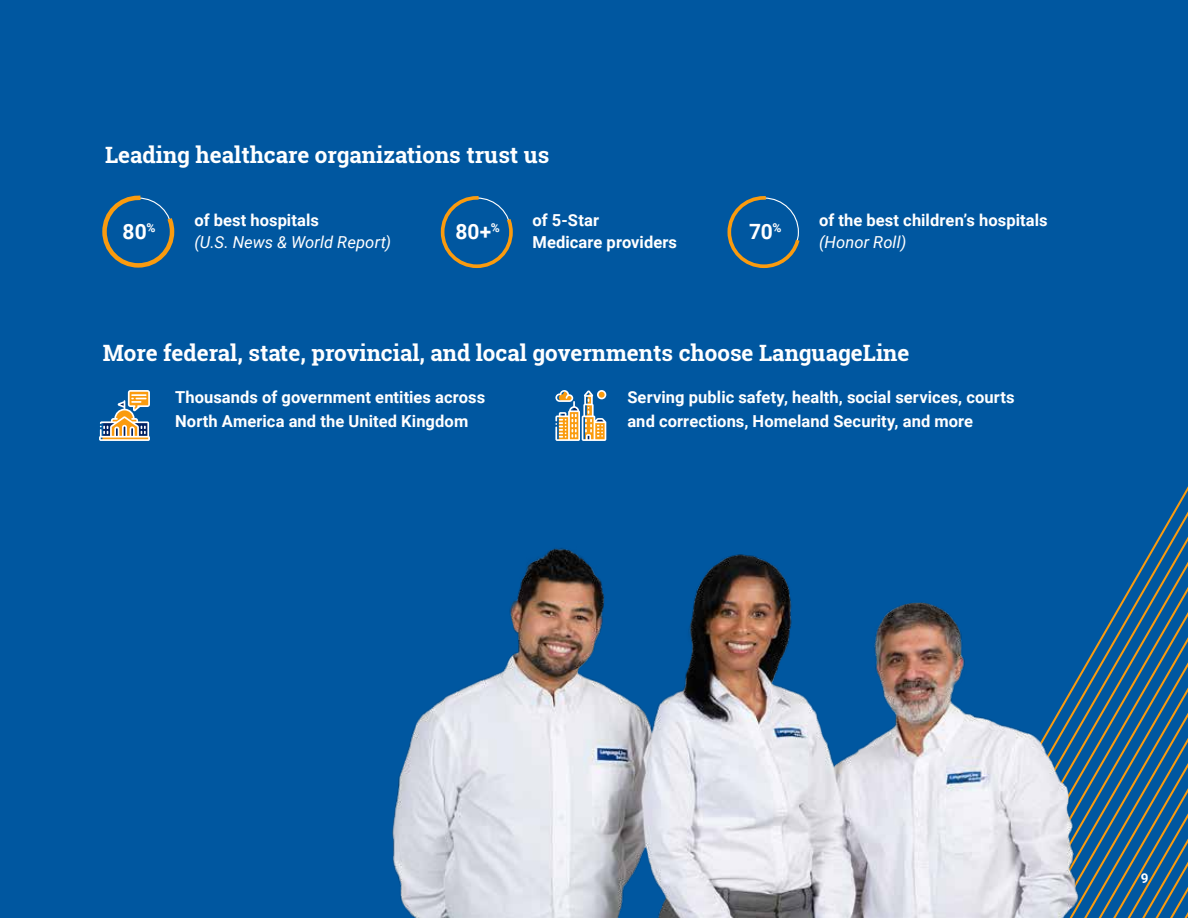
<style>
.page{position:relative;width:1188px;height:918px;background:#0057a0}
.page>*{position:absolute;margin:0;border:0;box-sizing:border-box;transform-origin:0 0}
.t1{font:700 22.5px "Roboto Slab";color:#fff}
.t2{font:700 21px "Roboto";color:#fff}
.t3{font:700 16.5px/24px "Roboto";letter-spacing:.005em;color:#fff}
.t4{font:italic 16.5px "Roboto";letter-spacing:.005em;color:#fff}
.t5{font:700 13.5px "Roboto";color:#fff}
</style>
<div class="page">
<img style="left:392px;top:500px;width:796px;height:418px">
<svg style="left:440px;top:196px;width:73px;height:72px"></svg>
<svg style="left:102px;top:195px;width:73px;height:73px"></svg>
<svg style="left:727px;top:196px;width:73px;height:72px"></svg>
<svg style="left:555px;top:390px;width:51px;height:51px"></svg>
<svg style="left:99px;top:390px;width:51px;height:51px"></svg>
<h1 class="t1" style="left:105px;top:140px;width:446px">Leading healthcare organizations trust us</h1>
<p class="t2" style="left:123px;top:217px;width:34px">80<sup>%</sup></p>
<p class="t3" style="left:194px;top:207px;width:126px">of best hospitals</p>
<p class="t4" style="left:194px;top:231px;width:198px">(U.S. News &amp; World Report)</p>
<p class="t2" style="left:456px;top:217px;width:46px">80+<sup>%</sup></p>
<p class="t3" style="left:532px;top:208px;width:146px;line-height:22.5px">of 5-Star<br>Medicare providers</p>
<p class="t2" style="left:749px;top:217px;width:34px">70<sup>%</sup></p>
<p class="t3" style="left:819px;top:207px;width:230px">of the best children’s hospitals</p>
<p class="t4" style="left:819px;top:231px;width:89px">(Honor Roll)</p>
<h1 class="t1" style="left:103px;top:337px;width:808px">More federal, state, provincial, and local governments choose LanguageLine</h1>
<p class="t3" style="left:175px;top:385px;width:312px">Thousands of government entities across<br>North America and the United Kingdom</p>
<p class="t3" style="left:627px;top:385px;width:389px">Serving public safety, health, social services, courts and corrections, Homeland Security, and more</p>
<p class="t5" style="left:1141px;top:868px;width:9px">9</p>
</div>
